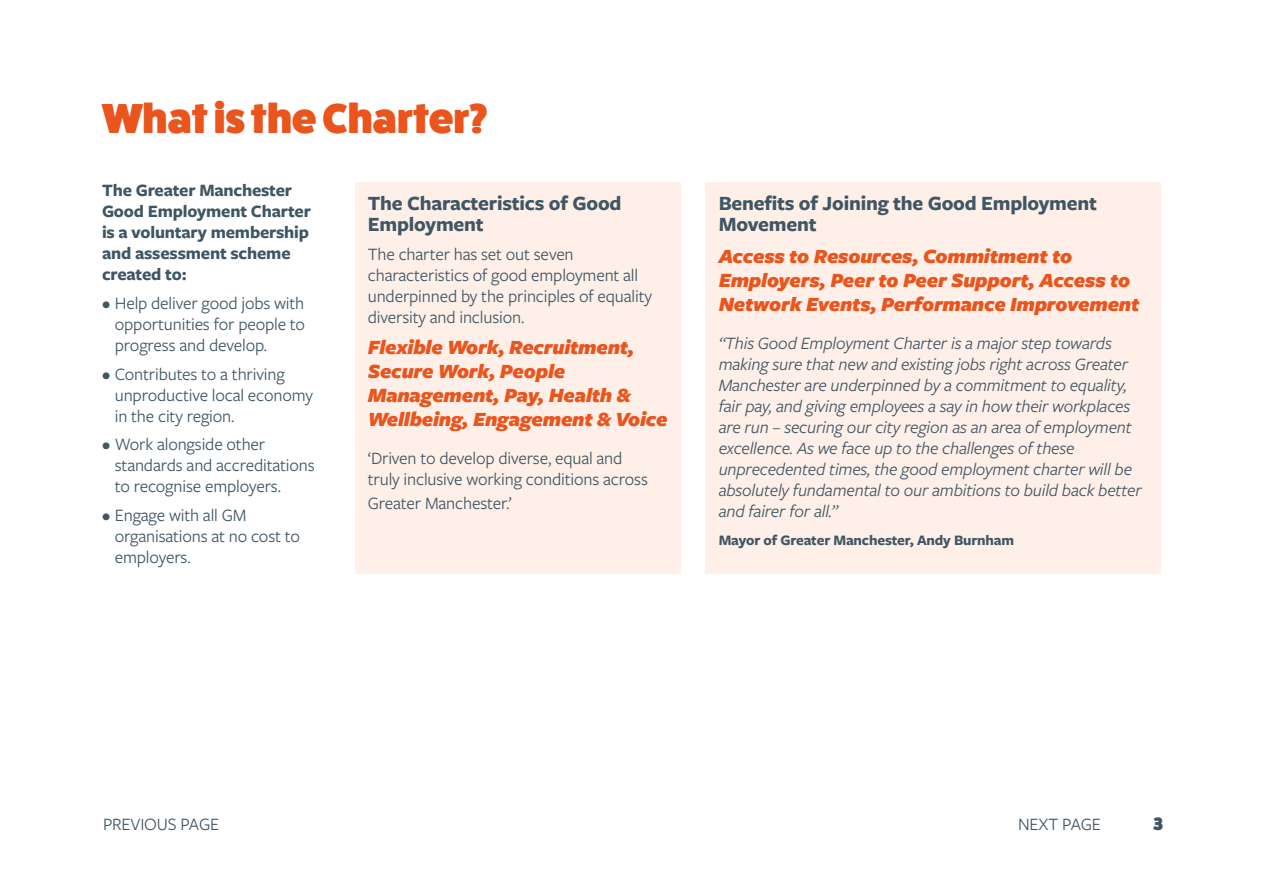
<style>
.page{position:relative;width:1263px;height:893px;background:#fff}
.page>*{position:absolute;margin:0;border:0;box-sizing:border-box;transform-origin:0 0}
.Heads{font:800 42px "Fat Frank";color:#ea541d}
.t1{font:italic 900 21px/24px "Freight Sans Pro";letter-spacing:-.01em;color:#ea541d}
.Subheads{font:700 21px/21px "Freight Sans Pro";letter-spacing:-.01em;color:#3f5664}
.Body{font:18px/21px "Freight Sans Pro";letter-spacing:-.01em;color:#3f5664}
.t2{font:italic 18px/21px "Freight Sans Pro";letter-spacing:-.01em;color:#3f5664}
.t3{font:700 18px/21px "Freight Sans Pro";letter-spacing:-.01em;color:#3f5664}
.t4{font:800 18px "Fat Frank";color:#3f5664}
.t5{font:700 15px "Freight Sans Pro";letter-spacing:-.01em;color:#3f5664}
</style>
<div class="page">
<div style="left:355px;top:183px;width:325px;height:391px;background:#fef0e8"></div>
<div style="left:706px;top:183px;width:455px;height:391px;background:#fef0e8"></div>
<p class="Heads" style="left:102px;top:94px;width:387px">What is the Charter?</p>
<p class="t3" style="left:102px;top:179px;width:210px">The Greater Manchester<br>Good Employment Charter is a voluntary membership and assessment scheme created to:</p>
<p class="Body" style="left:115px;top:292px;width:192px;text-align:justify;text-indent:-13px">• Help deliver good jobs with opportunities for people to progress and develop.</p>
<p class="Body" style="left:115px;top:362px;width:200px;text-indent:-13px">• Contributes to a thriving unproductive local economy in the city region.</p>
<p class="Body" style="left:115px;top:433px;width:201px;text-indent:-13px">• Work alongside other standards and accreditations to recognise employers.</p>
<p class="Body" style="left:115px;top:504px;width:187px;text-indent:-13px">• Engage with all GM organisations at no cost to employers.</p>
<p class="Subheads" style="left:368px;top:192px;width:255px">The Characteristics of Good<br>Employment</p>
<p class="Body" style="left:368px;top:242px;width:286px">The charter has set out seven characteristics of good employment all underpinned by the principles of equality diversity and inclusion.</p>
<p class="t1" style="left:368px;top:335px;width:301px">Flexible Work, Recruitment,<br>Secure Work, People<br>Management, Pay, Health &amp;<br>Wellbeing, Engagement &amp; Voice</p>
<p class="Body" style="left:368px;top:447px;width:282px">‘Driven to develop diverse, equal and truly inclusive working conditions across</p>
<p class="Body" style="left:368px;top:492px;width:145px">Greater Manchester.’</p>
<p class="Subheads" style="left:719px;top:192px;width:380px">Benefits of Joining the Good Employment<br>Movement</p>
<p class="t1" style="left:719px;top:243px;width:422px">Access to Resources, Commitment to<br>Employers, Peer to Peer Support, Access to<br>Network Events, Performance Improvement</p>
<p class="t2" style="left:719px;top:332px;width:425px">“This Good Employment Charter is a major step towards making sure that new and existing jobs right across Greater Manchester are underpinned by a commitment to equality, fair pay, and giving employees a say in how their workplaces are run – securing our city region as an area of employment excellence. As we face up to the challenges of these unprecedented times, the good employment charter will be absolutely fundamental to our ambitions to build back better and fairer for all.”</p>
<p class="t5" style="left:719px;top:530px;width:297px">Mayor of Greater Manchester, Andy Burnham</p>
<p class="Body" style="left:103px;top:812px;width:118px">PREVIOUS PAGE</p>
<p class="Body" style="left:1018px;top:812px;width:84px">NEXT PAGE</p>
<p class="t4" style="left:1153px;top:813px;width:12px">3</p>
</div>
